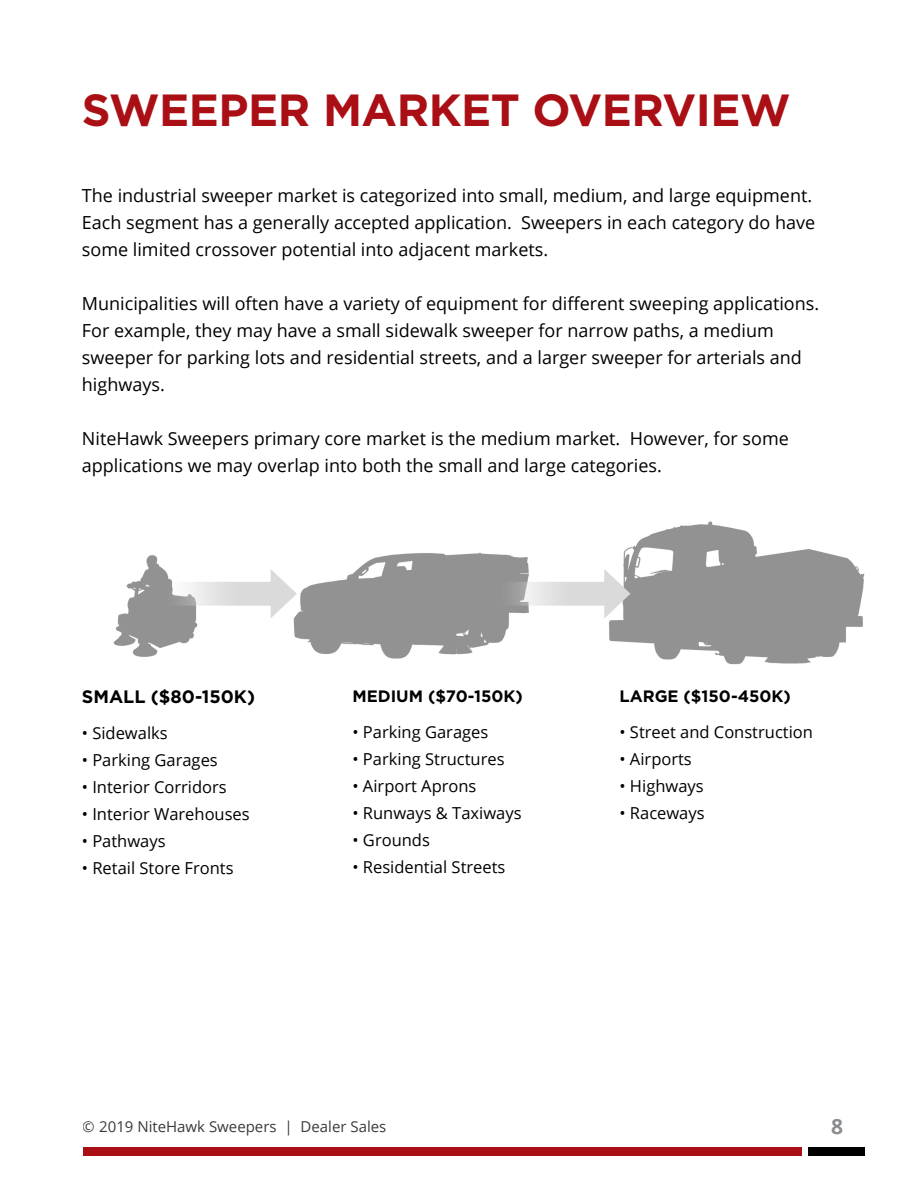
<style>
.page{position:relative;width:918px;height:1188px;background:#fff}
.page>*{position:absolute;margin:0;border:0;box-sizing:border-box;transform-origin:0 0}
.t1{font:700 45px "Gotham";letter-spacing:-.01em;color:#a90f14}
.t2{font:700 21px "Open Sans";color:#8b8e90}
.t3{font:18px/27px "Open Sans";color:#000}
.t4{font:700 18px "Gotham";color:#000}
.t5{font:16.5px "Open Sans";color:#000}
.t6{font:700 16.5px "Gotham";color:#000}
.t7{font:15px "Open Sans";color:#000}
</style>
<div class="page">
<div style="left:83px;top:1147px;width:718px;height:9px;background:#a90f14"></div>
<div style="left:808px;top:1147px;width:57px;height:9px;background:#000"></div>
<img style="left:113px;top:521px;width:752px;height:144px">
<p class="t1" style="left:82px;top:80px;width:710px">SWEEPER MARKET OVERVIEW</p>
<p class="t3" style="left:82px;top:181px;width:735px">The industrial sweeper market is categorized into small, medium, and large equipment.<br>Each segment has a generally accepted application. Sweepers in each category do have some limited crossover potential into adjacent markets.</p>
<p class="t3" style="left:82px;top:289px;width:739px">Municipalities will often have a variety of equipment for different sweeping applications.<br>For example, they may have a small sidewalk sweeper for narrow paths, a medium sweeper for parking lots and residential streets, and a larger sweeper for arterials and highways.</p>
<p class="t3" style="left:82px;top:424px;width:708px">NiteHawk Sweepers primary core market is the medium market. However, for some applications we may overlap into both the small and large categories.</p>
<p class="t4" style="left:82px;top:685px;width:175px">SMALL ($80-150K)</p>
<p class="t5" style="left:82px;top:722px;width:87px">• Sidewalks</p>
<p class="t5" style="left:82px;top:749px;width:137px">• Parking Garages</p>
<p class="t5" style="left:82px;top:776px;width:146px">• Interior Corridors</p>
<p class="t5" style="left:82px;top:803px;width:169px">• Interior Warehouses</p>
<p class="t5" style="left:82px;top:830px;width:85px">• Pathways</p>
<p class="t5" style="left:82px;top:857px;width:153px">• Retail Store Fronts</p>
<p class="t6" style="left:352px;top:685px;width:172px">MEDIUM ($70-150K)</p>
<p class="t5" style="left:352px;top:720px;width:137px">• Parking Garages</p>
<p class="t5" style="left:352px;top:747px;width:154px">• Parking Structures</p>
<p class="t5" style="left:352px;top:774px;width:126px">• Airport Aprons</p>
<p class="t5" style="left:352px;top:801px;width:171px">• Runways &amp; Taxiways</p>
<p class="t5" style="left:352px;top:828px;width:79px">• Grounds</p>
<p class="t5" style="left:352px;top:855px;width:154px">• Residential Streets</p>
<p class="t6" style="left:620px;top:685px;width:173px">LARGE ($150-450K)</p>
<p class="t5" style="left:620px;top:720px;width:195px">• Street and Construction</p>
<p class="t5" style="left:620px;top:747px;width:74px">• Airports</p>
<p class="t5" style="left:620px;top:774px;width:86px">• Highways</p>
<p class="t5" style="left:620px;top:801px;width:87px">• Raceways</p>
<p class="t7" style="left:83px;top:1117px;width:305px">© 2019 NiteHawk Sweepers | Dealer Sales</p>
<p class="t2" style="left:831px;top:1112px;width:13px">8</p>
</div>
